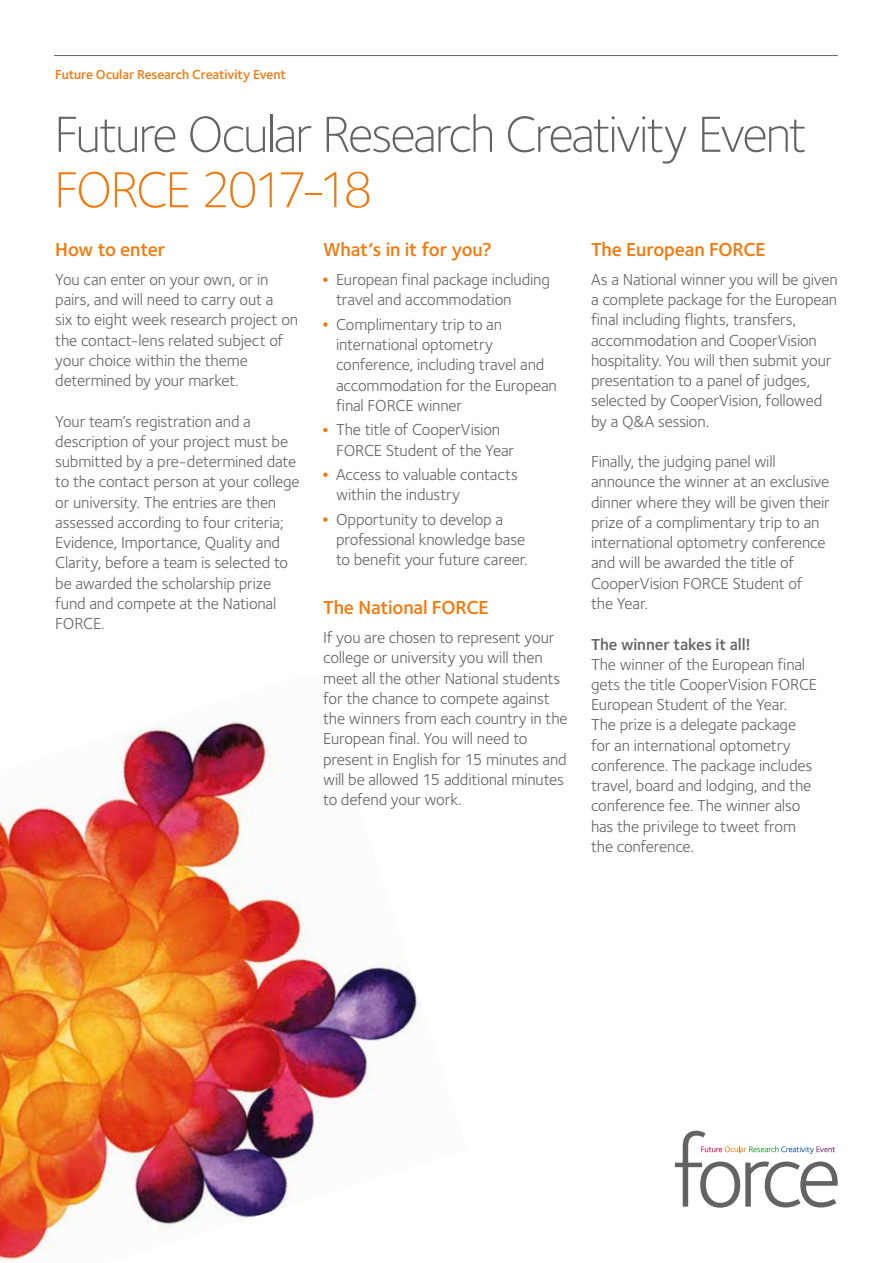
<style>
.page{position:relative;width:893px;height:1263px;background:#fff}
.page>*{position:absolute;margin:0;border:0;box-sizing:border-box;transform-origin:0 0}
.t1{font:300 52.5px "Foundry Sterling OT3";letter-spacing:-.045em;color:#646363}
.t2{font:300 52.5px "Foundry Sterling OT3";letter-spacing:-.055em;color:#ef7b10}
.t3{font:600 19.5px "Foundry Sterling OT3";letter-spacing:-.01em;color:#ef7b10}
.t4{font:16.5px/20.2px "Foundry Sterling OT3";letter-spacing:-.01em;color:#646363}
.t5{font:600 16.5px "Foundry Sterling OT3";letter-spacing:-.005em;color:#646363}
.t6{font:600 13.5px "Foundry Sterling OT3";letter-spacing:-.01em;color:#ef7b10}
</style>
<div class="page">
<hr style="left:54px;top:55px;width:784px;height:1px;background:#646363">
<img style="left:0;top:717px;width:422px;height:544px">
<svg style="left:323px;top:277px;width:5px;height:5px"></svg>
<svg style="left:323px;top:322px;width:5px;height:5px"></svg>
<svg style="left:323px;top:428px;width:5px;height:4px"></svg>
<svg style="left:323px;top:472px;width:5px;height:5px"></svg>
<svg style="left:323px;top:517px;width:5px;height:5px"></svg>
<svg style="left:675px;top:1131px;width:163px;height:77px"></svg>
<p class="t6" style="left:55px;top:64px;width:232px">Future Ocular Research Creativity Event</p>
<h1 class="t1" style="left:54px;top:97px;width:755px">Future Ocular Research Creativity Event</h1>
<h1 class="t2" style="left:54px;top:152px;width:321px">FORCE 2017-18</h1>
<p class="t3" style="left:591px;top:234px;width:176px">The European FORCE</p>
<p class="t4" style="left:591px;top:268px;width:248px">As a National winner you will be given a complete package for the European final including flights, transfers, accommodation and CooperVision hospitality. You will then submit your presentation to a panel of judges, selected by CooperVision, followed by a Q&amp;A session.</p>
<p class="t4" style="left:591px;top:450px;width:240px">Finally, the judging panel will announce the winner at an exclusive dinner where they will be given their prize of a complimentary trip to an international optometry conference and will be awarded the title of<br>CooperVision FORCE Student of<br>the Year.</p>
<p class="t5" style="left:591px;top:631px;width:162px">The winner takes it all!</p>
<p class="t4" style="left:591px;top:653px;width:228px">The winner of the European final gets the title CooperVision FORCE<br>European Student of the Year.<br>The prize is a delegate package for an international optometry conference. The package includes travel, board and lodging, and the conference fee. The winner also has the privilege to tweet from the conference.</p>
<p class="t3" style="left:323px;top:234px;width:170px">What‘s in it for you?</p>
<p class="t4" style="left:336px;top:268px;width:215px">European final package including travel and accommodation</p>
<p class="t4" style="left:336px;top:313px;width:222px">Complimentary trip to an international optometry conference, including travel and accommodation for the European final FORCE winner</p>
<p class="t4" style="left:336px;top:418px;width:180px">The title of CooperVision<br>FORCE Student of the Year</p>
<p class="t4" style="left:336px;top:463px;width:184px">Access to valuable contacts within the industry</p>
<p class="t4" style="left:336px;top:508px;width:193px">Opportunity to develop a professional knowledge base to benefit your future career.</p>
<p class="t3" style="left:323px;top:592px;width:167px">The National FORCE</p>
<p class="t4" style="left:323px;top:626px;width:246px">If you are chosen to represent your college or university you will then meet all the other National students for the chance to compete against the winners from each country in the European final. You will need to present in English for 15 minutes and will be allowed 15 additional minutes to defend your work.</p>
<p class="t3" style="left:55px;top:234px;width:112px">How to enter</p>
<p class="t4" style="left:55px;top:268px;width:244px">You can enter on your own, or in pairs, and will need to carry out a<br>six to eight week research project on the contact-lens related subject of your choice within the theme determined by your market.</p>
<p class="t4" style="left:55px;top:410px;width:246px">Your team’s registration and a description of your project must be submitted by a pre-determined date to the contact person at your college or university. The entries are then assessed according to four criteria;<br>Evidence, Importance, Quality and<br>Clarity, before a team is selected to be awarded the scholarship prize fund and compete at the National<br>FORCE.</p>
</div>
